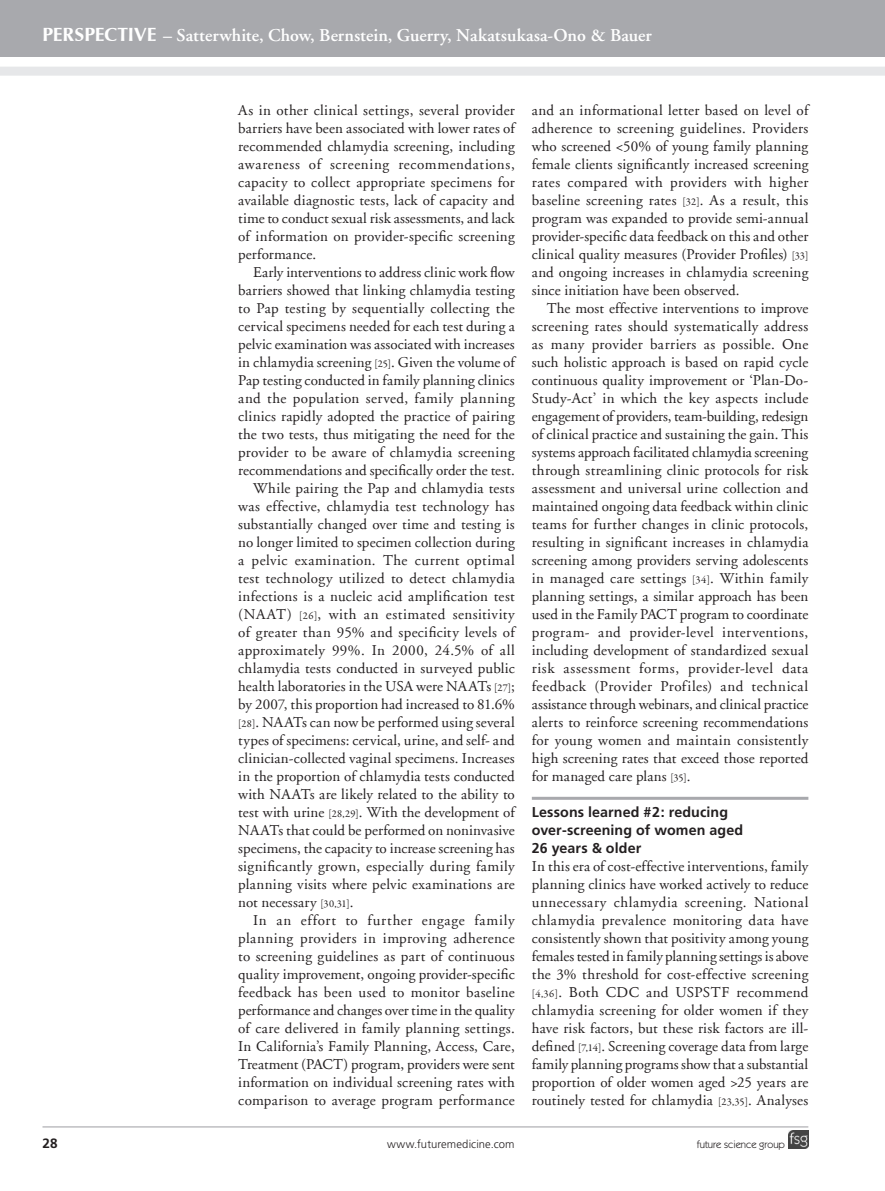
<style>
.page{position:relative;width:885px;height:1191px;background:#fff}
.page>*{position:absolute;margin:0;border:0;box-sizing:border-box;transform-origin:0 0}
.t1{font:600 18px "Adobe Garamond";color:#fff}
.bodyindent{font:15px/18px "Adobe Garamond";letter-spacing:.01em;color:#231f20;text-align:justify}
.bodyfirst{font:15px/18px "Adobe Garamond";letter-spacing:.015em;color:#231f20;text-align:justify}
.crosshead1{font:700 14.25px/18px "Frutiger";letter-spacing:.01em;color:#231f20}
.t2{font:700 13.5px "Frutiger";color:#231f20}
.t3{font:300 11.25px "Frutiger";letter-spacing:.01em;color:#231f20}
.t4{font:10.5px "Itc Kabel";color:#231f20}
.s1{font-family:"Iris UPC Bold";font-weight:400;font-size:30px}
.s2{font-family:"Garamond Premr Pro";font-size:10.5px}
</style>
<div class="page">
<div style="left:0;top:0;width:884px;height:57px;background:#a8a9ad"></div>
<hr style="left:42px;top:1126px;width:766px;height:1px;background:#a8a9ad">
<div style="left:0;top:67px;width:884px;height:9px;background:#e6e7e9"></div>
<img style="left:788px;top:1130px;width:20px;height:18px">
<hr style="left:531px;top:797px;width:277px;height:3px;background:#a8a9ad">
<p class="t1" style="left:43px;top:26px;width:610px"><span class="s1">PERSPECTIVE</span> – Satterwhite, Chow, Bernstein, Guerry, Nakatsukasa-Ono &amp; Bauer</p>
<p class="bodyfirst" style="left:238px;top:101px;width:278px">As in other clinical settings, several provider barriers have been associated with lower rates of recommended chlamydia screening, including awareness of screening recommendations, capacity to collect appropriate specimens for available diagnostic tests, lack of capacity and time to conduct sexual risk assessments, and lack of information on provider-specific screening performance.</p>
<p class="bodyindent" style="left:238px;top:263px;width:278px;text-indent:15px">Early interventions to address clinic work flow barriers showed that linking chlamydia testing to Pap testing by sequentially collecting the cervical specimens needed for each test during a pelvic examination was associated with increases in chlamydia screening <span class="s2">[25]</span>. Given the volume of Pap testing conducted in family planning clinics and the population served, family planning clinics rapidly adopted the practice of pairing the two tests, thus mitigating the need for the provider to be aware of chlamydia screening recommendations and specifically order the test.</p>
<p class="bodyindent" style="left:238px;top:479px;width:278px;text-indent:15px">While pairing the Pap and chlamydia tests was effective, chlamydia test technology has substantially changed over time and testing is no longer limited to specimen collection during a pelvic examination. The current optimal test technology utilized to detect chlamydia infections is a nucleic acid amplification test (NAAT) <span class="s2">[26]</span>, with an estimated sensitivity of greater than 95% and specificity levels of approximately 99%. In 2000, 24.5% of all chlamydia tests conducted in surveyed public health laboratories in the USA were NAATs <span class="s2">[27]</span>; by 2007, this proportion had increased to 81.6% <span class="s2">[28]</span>. NAATs can now be performed using several types of specimens: cervical, urine, and self- and clinician-collected vaginal specimens. Increases in the proportion of chlamydia tests conducted with NAATs are likely related to the ability to test with urine <span class="s2">[28,29]</span>. With the development of NAATs that could be performed on noninvasive specimens, the capacity to increase screening has significantly grown, especially during family planning visits where pelvic examinations are not necessary <span class="s2">[30,31]</span>.</p>
<p class="bodyindent" style="left:238px;top:911px;width:278px;text-indent:15px">In an effort to further engage family planning providers in improving adherence to screening guidelines as part of continuous quality improvement, ongoing provider-specific feedback has been used to monitor baseline performance and changes over time in the quality of care delivered in family planning settings.<br>In California’s Family Planning, Access, Care, Treatment (PACT) program, providers were sent information on individual screening rates with comparison to average program performance</p>
<p class="bodyindent" style="left:531px;top:101px;width:278px">and an informational letter based on level of adherence to screening guidelines. Providers who screened &lt;50% of young family planning female clients significantly increased screening rates compared with providers with higher baseline screening rates <span class="s2">[32]</span>. As a result, this program was expanded to provide semi-annual provider-specific data feedback on this and other clinical quality measures (Provider Profiles) <span class="s2">[33] </span>and ongoing increases in chlamydia screening since initiation have been observed.</p>
<p class="bodyindent" style="left:531px;top:299px;width:278px;text-indent:15px">The most effective interventions to improve screening rates should systematically address as many provider barriers as possible. One such holistic approach is based on rapid cycle continuous quality improvement or ‘Plan-Do-Study-Act’ in which the key aspects include engagement of providers, team-building, redesign of clinical practice and sustaining the gain. This systems approach facilitated chlamydia screening through streamlining clinic protocols for risk assessment and universal urine collection and maintained ongoing data feedback within clinic teams for further changes in clinic protocols, resulting in significant increases in chlamydia screening among providers serving adolescents in managed care settings <span class="s2">[34]</span>. Within family planning settings, a similar approach has been used in the Family PACT program to coordinate program- and provider-level interventions, including development of standardized sexual risk assessment forms, provider-level data feedback (Provider Profiles) and technical assistance through webinars, and clinical practice alerts to reinforce screening recommendations for young women and maintain consistently high screening rates that exceed those reported for managed care plans <span class="s2">[35]</span>.</p>
<p class="crosshead1" style="left:531px;top:803px;width:213px">Lessons learned #2: reducing over‑screening of women aged<br>26 years &amp; older</p>
<p class="bodyfirst" style="left:531px;top:857px;width:278px">In this era of cost-effective interventions, family planning clinics have worked actively to reduce unnecessary chlamydia screening. National chlamydia prevalence monitoring data have consistently shown that positivity among young females tested in family planning settings is above the 3% threshold for cost‑effective screening <span class="s2">[4,36]</span>. Both CDC and USPSTF recommend chlamydia screening for older women if they have risk factors, but these risk factors are ill&shy;defined <span class="s2">[7,14]</span>. Screening coverage data from large family planning programs show that a substantial proportion of older women aged &gt;25 years are routinely tested for chlamydia <span class="s2">[23,35]</span>. Analyses</p>
<p class="t2" style="left:43px;top:1135px;width:17px">28</p>
<p class="t3" style="left:387px;top:1138px;width:129px">www.futuremedicine.com</p>
<p class="t4" style="left:696px;top:1138px;width:90px">future science group</p>
</div>
